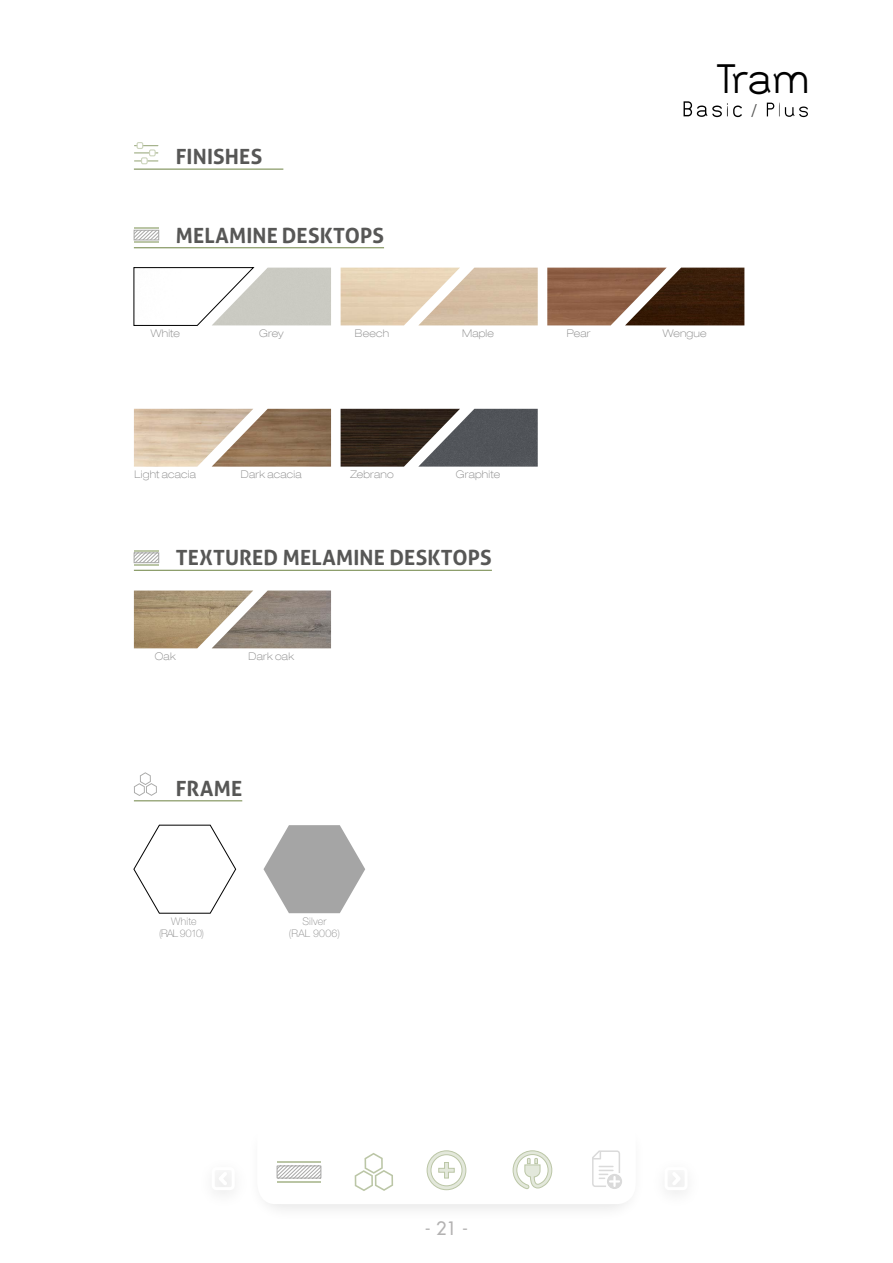
<style>
.page{position:relative;width:893px;height:1263px;background:#fff}
.page>*{position:absolute;margin:0;border:0;box-sizing:border-box;transform-origin:0 0}
.t1{font:45px "Bernur Normal";color:#000}
.t2{font:700 21px "Aller";letter-spacing:.005em;color:#575756}
.t3{font:500 18px "Futura Std";color:#b3b2b2}
.t4{font:300 18px "Aller";color:#575756}
.t5{font:10.5px "Helvetica Neue LT Thin 2";letter-spacing:.02em;color:#878787}
.t6{font:100 10.5px/12px "Helvetica Neue LT Std";letter-spacing:.015em;color:#878787;text-align:center}
.t7{font:100 10.5px/12px "Helvetica Neue LT Std";letter-spacing:-.005em;color:#878787;text-align:center}
</style>
<div class="page">
<div style="left:247px;top:1127px;width:399px;height:95px;background:#000;opacity:.1"></div>
<div style="left:665px;top:1167px;width:23px;height:23px;border:3px solid #fff;border-radius:3px"></div>
<svg style="left:669px;top:1168px;width:15px;height:21px"></svg>
<div style="left:212px;top:1167px;width:23px;height:23px;border:3px solid #fff;border-radius:3px"></div>
<svg style="left:215px;top:1168px;width:15px;height:21px"></svg>
<svg style="left:276px;top:1150px;width:346px;height:41px"></svg>
<svg style="left:134px;top:772px;width:23px;height:24px"></svg>
<svg style="left:134px;top:825px;width:102px;height:88px"></svg>
<img style="left:263px;top:825px;width:102px;height:88px">
<svg style="left:684px;top:101px;width:58px;height:16px"></svg>
<svg style="left:767px;top:103px;width:41px;height:14px"></svg>
<div style="left:137px;top:142px;width:6px;height:7px;border:1px solid #bbc6a6"></div>
<svg style="left:134px;top:143px;width:24px;height:19px"></svg>
<div style="left:141px;top:157px;width:7px;height:7px;border:1px solid #bbc6a6"></div>
<hr style="left:134px;top:227px;width:25px;height:2px;background:#bbc6a6">
<hr style="left:134px;top:241px;width:25px;height:2px;background:#bbc6a6">
<svg style="left:136px;top:232px;width:21px;height:6px"></svg>
<div style="left:134px;top:230px;width:25px;height:10px;border:1px solid #a8a8a7"></div>
<svg style="left:134px;top:268px;width:78px;height:57px"></svg>
<img style="left:341px;top:409px;width:77px;height:58px">
<img style="left:547px;top:268px;width:78px;height:57px">
<img style="left:212px;top:268px;width:119px;height:57px">
<img style="left:212px;top:409px;width:119px;height:58px">
<img style="left:418px;top:268px;width:120px;height:57px">
<img style="left:625px;top:268px;width:119px;height:57px">
<img style="left:418px;top:409px;width:120px;height:58px">
<hr style="left:134px;top:550px;width:25px;height:2px;background:#bbc6a6">
<hr style="left:134px;top:564px;width:25px;height:2px;background:#bbc6a6">
<svg style="left:136px;top:555px;width:21px;height:6px"></svg>
<div style="left:134px;top:553px;width:25px;height:10px;border:1px solid #a8a8a7"></div>
<img style="left:134px;top:590px;width:78px;height:58px">
<img style="left:212px;top:590px;width:119px;height:58px">
<hr style="left:134px;top:800px;width:108px;height:1px;background:#7d9057">
<hr style="left:134px;top:247px;width:250px;height:1px;background:#7d9057">
<hr style="left:134px;top:169px;width:149px;height:1px;background:#7d9057">
<hr style="left:134px;top:570px;width:358px;height:1px;background:#7d9057">
<h2 class="t2" style="left:176px;top:144px;width:88px">FINISHES</h2>
<h2 class="t2" style="left:176px;top:222px;width:210px">MELAMINE DESKTOPS</h2>
<h1 class="t1" style="left:716px;top:56px;width:96px">Tram</h1>
<h3 class="t4" style="left:750px;top:100px;width:9px">/</h3>
<p class="t5" style="left:151px;top:327px;width:31px">White</p>
<p class="t5" style="left:259px;top:327px;width:26px">Grey</p>
<p class="t5" style="left:567px;top:327px;width:25px">Pear</p>
<p class="t5" style="left:355px;top:327px;width:36px">Beech</p>
<p class="t5" style="left:462px;top:327px;width:34px">Maple</p>
<p class="t5" style="left:663px;top:327px;width:45px">Wengue</p>
<p class="t5" style="left:135px;top:468px;width:63px">Light acacia</p>
<p class="t5" style="left:241px;top:468px;width:62px">Dark acacia</p>
<p class="t5" style="left:350px;top:468px;width:45px">Zebrano</p>
<p class="t5" style="left:456px;top:468px;width:46px">Graphite</p>
<h2 class="t2" style="left:176px;top:545px;width:317px">TEXTURED MELAMINE DESKTOPS</h2>
<p class="t5" style="left:155px;top:650px;width:23px">Oak</p>
<p class="t5" style="left:248px;top:650px;width:47px">Dark oak</p>
<h2 class="t2" style="left:176px;top:775px;width:68px">FRAME</h2>
<p class="t7" style="left:159px;top:915px;width:47px">White (RAL 9010)</p>
<p class="t6" style="left:289px;top:915px;width:53px">Silver<br>(RAL 9006)</p>
<h3 class="t3" style="left:425px;top:1217px;width:45px">- 21 -</h3>
</div>
